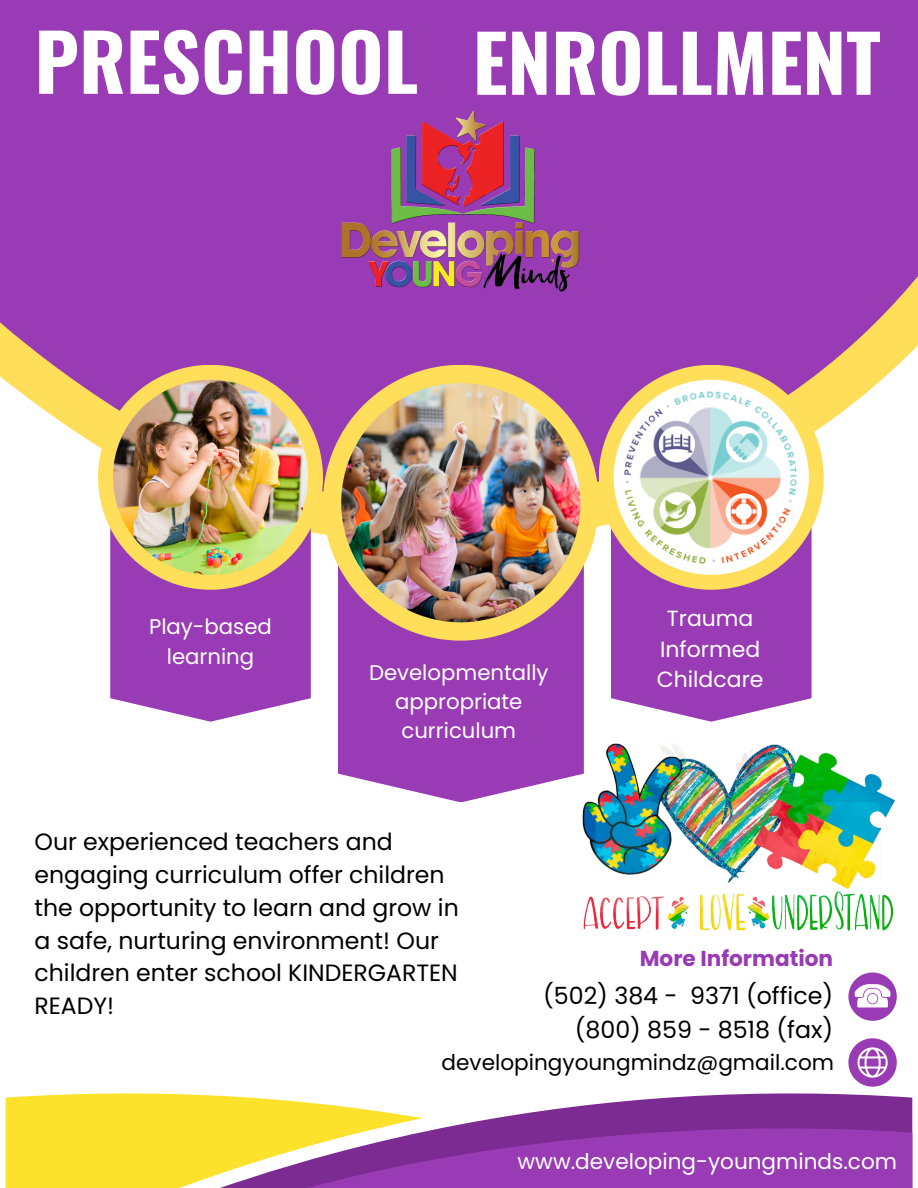
<style>
.page{position:relative;width:918px;height:1188px;background:#fff}
.page>*{position:absolute;margin:0;border:0;box-sizing:border-box;transform-origin:0 0}
.t1{font:700 78px "Oswald";color:#fff}
.t2{font:23.7px "Poppins";color:#000}
.t3{font:23.55px/32.8px "Poppins";color:#000}
.t4{font:22.05px/30.8px "Poppins";color:#fff;text-align:center}
.t5{font:21.6px "Poppins";color:#000}
.t6{font:21.6px "Poppins";color:#fff}
.t7{font:700 21.6px "Poppins";color:#993bb4}
.t8{font:21.3px/29.2px "Poppins";color:#fff;text-align:center}
</style>
<div class="page">
<div style="left:0;top:0;width:918px;height:447px;background:#993bb4"></div>
<svg style="left:338px;top:641px;width:246px;height:161px;background:#a14bba"></svg>
<svg style="left:323px;top:365px;width:276px;height:276px;background:#cc919d"></svg>
<img style="left:341px;top:383px;width:240px;height:239px">
<svg style="left:110px;top:590px;width:201px;height:132px;background:#a24dbb"></svg>
<svg style="left:98px;top:365px;width:225px;height:225px;background:#d29b98"></svg>
<img style="left:113px;top:380px;width:195px;height:195px">
<svg style="left:611px;top:590px;width:201px;height:132px;background:#a24cba"></svg>
<svg style="left:599px;top:365px;width:225px;height:225px;background:#d49e96"></svg>
<img style="left:614px;top:380px;width:195px;height:195px">
<svg style="left:848px;top:1038px;width:49px;height:49px"></svg>
<svg style="left:848px;top:972px;width:49px;height:49px"></svg>
<svg style="left:6px;top:1093px;width:906px;height:95px"></svg>
<svg style="left:19px;top:1125px;width:893px;height:63px;background:#b5738a"></svg>
<img style="left:337px;top:103px;width:248px;height:192px">
<img style="left:582px;top:737px;width:313px;height:194px">
<p class="t1" style="left:35px;top:1px;width:385px">PRESCHOOL</p>
<p class="t1" style="left:473px;top:2px;width:410px">ENROLLMENT</p>
<p class="t8" style="left:149px;top:612px;width:124px">Play-based learning</p>
<p class="t4" style="left:660px;top:603px;width:102px">Trauma<br>Informed</p>
<p class="t4" style="left:657px;top:664px;width:108px">Childcare</p>
<p class="t8" style="left:369px;top:658px;width:181px">Developmentally appropriate curriculum</p>
<p class="t3" style="left:35px;top:825px;width:426px">Our experienced teachers and engaging curriculum offer children the opportunity to learn and grow in a safe, nurturing environment! Our children enter school KINDERGARTEN<br>READY!</p>
<p class="t7" style="left:640px;top:943px;width:195px">More Information</p>
<p class="t2" style="left:543px;top:979px;width:292px">(502) 384 - 9371 (office)</p>
<p class="t2" style="left:575px;top:1013px;width:260px">(800) 859 - 8518 (fax)</p>
<p class="t5" style="left:442px;top:1047px;width:394px">developingyoungmindz@gmail.com</p>
<p class="t6" style="left:518px;top:1147px;width:381px">www.developing-youngminds.com</p>
</div>
